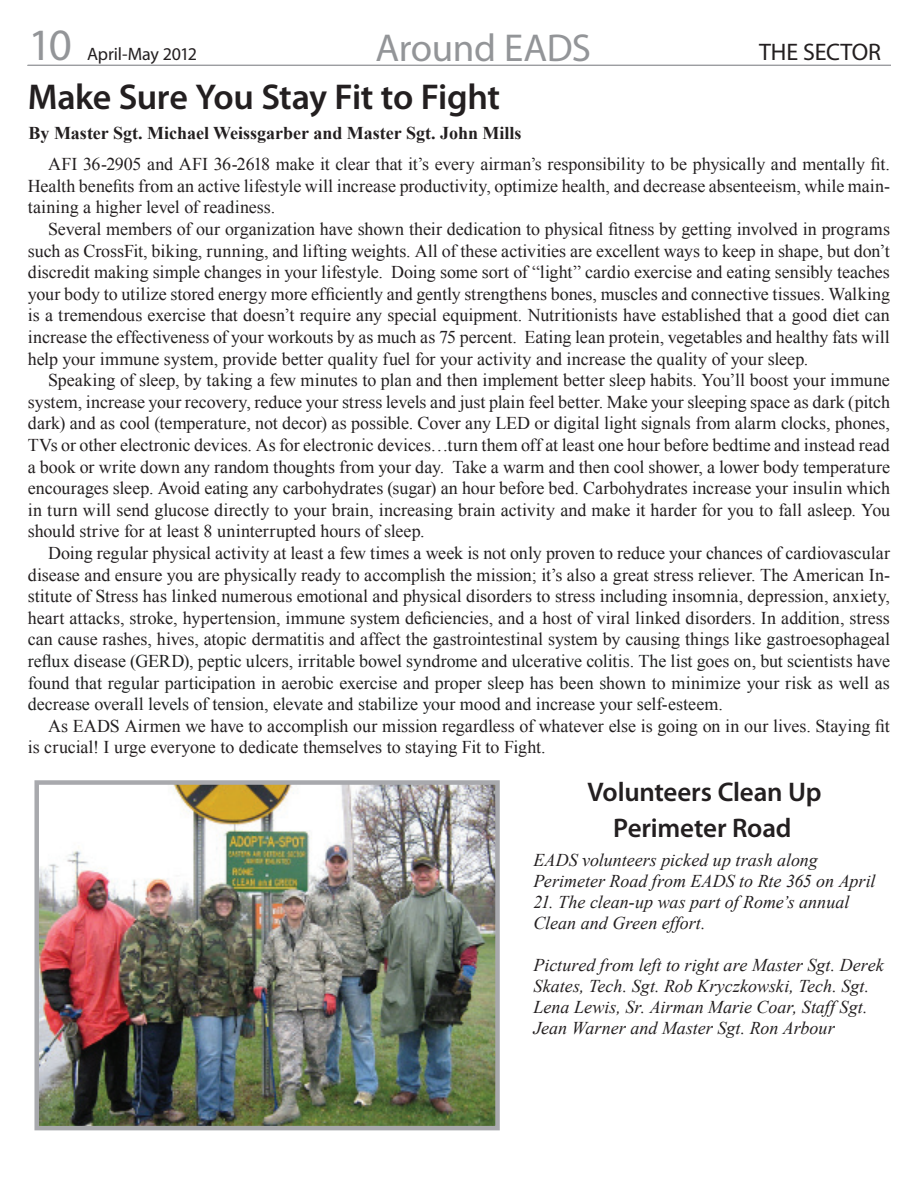
<style>
.page{position:relative;width:918px;height:1188px;background:#fff}
.page>*{position:absolute;margin:0;border:0;box-sizing:border-box;transform-origin:0 0}
.t1{font:45px "Myriad Pro";color:#939598}
.t2{font:39px "Myriad Pro";letter-spacing:-.015em;color:#939598}
.t3{font:600 36px "Myriad Pro";letter-spacing:-.015em;color:#231f20}
.t4{font:600 27px/36px "Myriad Pro";letter-spacing:-.01em;color:#231f20;text-align:center}
.t5{font:24px "Myriad Pro";letter-spacing:-.005em;color:#231f20}
.t6{font:18px/21.6px "Times New Roman";letter-spacing:-.005em;color:#231f20;text-align:justify}
.t7{font:italic 18px/21px "Times New Roman";color:#231f20}
.t8{font:700 18px "Times New Roman";color:#231f20}
.t9{font:18px "Myriad Pro";letter-spacing:-.01em;color:#231f20}
.s1{color:#1f2020}
</style>
<div class="page">
<hr style="left:27px;top:65px;width:864px;height:1px;background:#939598">
<img style="left:39px;top:785px;width:456px;height:340px">
<div style="left:34px;top:780px;width:466px;height:350px;border:4px solid #a8a9ad"></div>
<h1 class="t1" style="left:28px;top:17px;width:45px">10</h1>
<p class="t9" style="left:87px;top:43px;width:111px">April-May 2012</p>
<h2 class="t2" style="left:375px;top:24px;width:217px">Around EADS</h2>
<h3 class="t5" style="left:759px;top:38px;width:124px">THE SECTOR</h3>
<h3 class="t3" style="left:28px;top:74px;width:474px">Make Sure You Stay Fit to Fight</h3>
<p class="t8" style="left:28px;top:121px;width:495px">By Master Sgt. Michael Weissgarber and Master Sgt. John Mills</p>
<p class="t6" style="left:28px;top:153px;width:864px;text-indent:20px">AFI 36-2905 and AFI 36-2618 make it clear that it’s every airman’s responsibility to be physically and mentally fit.<br>Health benefits from an active lifestyle will increase productivity, optimize health, and decrease absenteeism, while main&shy;taining a higher level of readiness.</p>
<p class="t6" style="left:28px;top:218px;width:864px;text-indent:20px">Several members of our organization have shown their dedication to physical fitness by getting involved in programs such as CrossFit, biking, running, and lifting weights. All of these activities are excellent ways to keep in shape, but don’t discredit making simple changes in your lifestyle. Doing some sort of “light” cardio exercise and eating sensibly teaches your body to utilize stored energy more efficiently and gently strengthens bones, muscles and connective tissues. Walking is a tremendous exercise that doesn’t require any special equipment. Nutritionists have established that a good diet can increase the effectiveness of your workouts by as much as 75 percent. Eating lean protein, vegetables and healthy fats will help your immune system, provide better quality fuel for your activity and increase the quality of your sleep.</p>
<p class="t6" style="left:28px;top:369px;width:864px;text-indent:20px">Speaking of sleep, by taking a few minutes to plan and then implement better sleep habits. You’ll boost your immune system, increase your recovery, reduce your stress levels and just plain feel better. Make your sleeping space as dark (pitch dark) and as cool (temperature, not decor) as possible. Cover any LED or digital light signals from alarm clocks, phones, TVs or other electronic devices. As for electronic devices…turn them off at least one hour before bedtime and instead read a book or write down any random thoughts from your day. Take a warm and then cool shower, a lower body temperature encourages sleep. Avoid eating any carbohydrates (sugar) an hour before bed. Carbohydrates increase your insulin which in turn will send glucose directly to your brain, increasing brain activity and make it harder for you to fall asleep. You should strive for at least 8 uninterrupted hours of sleep.</p>
<p class="t6" style="left:28px;top:542px;width:864px;text-indent:20px">Doing regular physical activity at least a few times a week is not only proven to reduce your chances of cardiovascular disease and ensure you are physically ready to accomplish the mission; it’s also a great stress reliever. The American In&shy;stitute of Stress has linked numerous emotional and physical disorders to stress including insomnia, depression, anxiety, heart attacks, stroke, hypertension, immune system deficiencies, and a host of viral linked disorders. In addition, stress can cause rashes, hives, atopic dermatitis and affect the gastrointestinal system by causing things like <span class="s1">gastroesophageal reflux disease (GERD), peptic ulcers, irritable bowel syndrome and ulcerative colitis. The list goes on, but scientists have found that regular participation in aerobic exercise and proper sleep has been shown to minimize your risk as well as decrease overall levels of tension, elevate and stabilize your mood and increase your self-esteem.</span></p>
<p class="t6" style="left:28px;top:715px;width:864px;text-indent:20px">As EADS Airmen we have to accomplish our mission regardless of whatever else is going on in our lives. Staying fit is crucial! I urge everyone to dedicate themselves to staying Fit to Fight.</p>
<h3 class="t4" style="left:588px;top:773px;width:236px">Volunteers Clean Up<br>Perimeter Road</h3>
<p class="t7" style="left:534px;top:849px;width:343px">EADS volunteers picked up trash along<br>Perimeter Road from EADS to Rte 365 on April</p>
<p class="t7" style="left:534px;top:891px;width:317px">21. The clean-up was part of Rome’s annual<br>Clean and Green effort.</p>
<p class="t7" style="left:534px;top:954px;width:352px">Pictured from left to right are Master Sgt. Derek Skates, Tech. Sgt. Rob Kryczkowski, Tech. Sgt.<br>Lena Lewis, Sr. Airman Marie Coar, Staff Sgt.<br>Jean Warner and Master Sgt. Ron Arbour</p>
</div>
